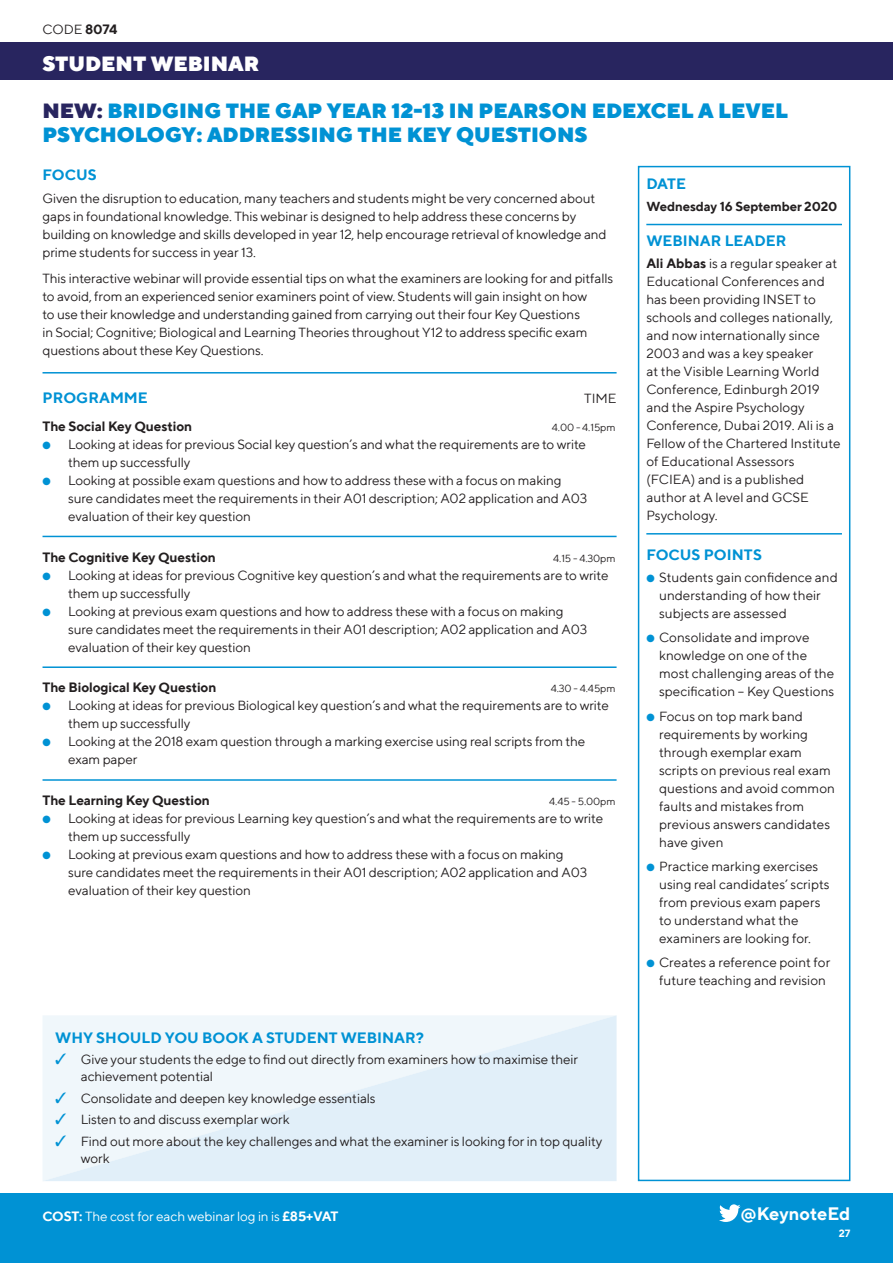
<style>
.page{position:relative;width:893px;height:1263px;background:#fff}
.page>*{position:absolute;margin:0;border:0;box-sizing:border-box;transform-origin:0 0}
.t1{font:900 21px/24px "TT Norms";color:#0092d4}
.Venue_for_info_colum{font:900 21px "TT Norms";color:#fff}
.t2{font:700 18px "TT Norms";color:#fff}
.t3{font:700 15px "TT Norms";color:#0092d4}
.t4{font:13.5px/18px "TT Norms";letter-spacing:-.01em;color:#231f20}
.t5{font:700 13.5px "TT Norms";letter-spacing:-.01em;color:#231f20}
.t6{font:13.5px "TT Norms";letter-spacing:-.01em;color:#fff}
.t7{font:700 13.05px "TT Norms";letter-spacing:-.01em;color:#231f20}
.t8{font:10.5px "TT Norms";letter-spacing:-.01em;color:#231f20}
.t9{font:700 10.5px "TT Norms";color:#fff}
.s1{font-weight:700}
.s2{color:#28255f}
.s3{color:#0092d4}
</style>
<div class="page">
<div style="left:0;top:1193px;width:893px;height:70px;background:#0092d4"></div>
<svg style="left:719px;top:1204px;width:22px;height:18px"></svg>
<div style="left:638px;top:166px;width:212px;height:1015px;background:#fff;border:2px solid #0092d4"></div>
<div style="left:0;top:43px;width:893px;height:37px;background:#28255f"></div>
<hr style="left:646px;top:224px;width:196px;height:1px;background:#0092d4">
<hr style="left:646px;top:533px;width:196px;height:1px;background:#0092d4">
<hr style="left:43px;top:372px;width:574px;height:1px;background:#0092d4">
<hr style="left:43px;top:536px;width:574px;height:1px;background:#0092d4">
<hr style="left:43px;top:666px;width:574px;height:2px;background:#0092d4">
<hr style="left:43px;top:779px;width:574px;height:2px;background:#0092d4">
<svg style="left:43px;top:1015px;width:574px;height:166px;fill:#edf5fa"></svg>
<p class="t4" style="left:43px;top:20px;width:76px">CODE <span class="s1">8074</span></p>
<p class="Venue_for_info_colum" style="left:43px;top:50px;width:218px">STUDENT WEBINAR</p>
<p class="t1" style="left:43px;top:98px;width:747px"><span class="s2">NEW:</span> BRIDGING THE GAP YEAR 12-13 IN PEARSON EDEXCEL A LEVEL<br>PSYCHOLOGY: ADDRESSING THE KEY QUESTIONS</p>
<p class="t3" style="left:646px;top:174px;width:41px">DATE</p>
<p class="t7" style="left:646px;top:198px;width:193px">Wednesday 16 September 2020</p>
<p class="t3" style="left:646px;top:231px;width:142px">WEBINAR LEADER</p>
<p class="t4" style="left:646px;top:254px;width:196px"><span class="s1">Ali Abbas</span> is a regular speaker at<br>Educational Conferences and has been providing INSET to schools and colleges nationally, and now internationally since<br>2003 and was a key speaker<br>at the Visible Learning World<br>Conference, Edinburgh 2019 and the Aspire Psychology<br>Conference, Dubai 2019. Ali is a<br>Fellow of the Chartered Institute of Educational Assessors (FCIEA) and is a published author at A level and GCSE<br>Psychology.</p>
<p class="t3" style="left:646px;top:545px;width:117px">FOCUS POINTS</p>
<p class="t4" style="left:659px;top:568px;width:180px;text-indent:-13px"><span class="s3">●</span> Students gain confidence and understanding of how their subjects are assessed</p>
<p class="t4" style="left:659px;top:628px;width:177px;text-indent:-13px"><span class="s3">●</span> Consolidate and improve knowledge on one of the most challenging areas of the specification – Key Questions</p>
<p class="t4" style="left:659px;top:706px;width:177px;text-indent:-13px"><span class="s3">●</span> Focus on top mark band requirements by working through exemplar exam scripts on previous real exam questions and avoid common faults and mistakes from previous answers candidates have given</p>
<p class="t4" style="left:659px;top:857px;width:172px;text-indent:-13px"><span class="s3">●</span> Practice marking exercises using real candidates’ scripts from previous exam papers to understand what the examiners are looking for.</p>
<p class="t4" style="left:659px;top:953px;width:173px;text-indent:-13px"><span class="s3">●</span> Creates a reference point for future teaching and revision</p>
<p class="t3" style="left:43px;top:166px;width:56px">FOCUS</p>
<p class="t4" style="left:43px;top:188px;width:566px">Given the disruption to education, many teachers and students might be very concerned about gaps in foundational knowledge. This webinar is designed to help address these concerns by building on knowledge and skills developed in year 12, help encourage retrieval of knowledge and prime students for success in year 13.</p>
<p class="t4" style="left:43px;top:269px;width:572px">This interactive webinar will provide essential tips on what the examiners are looking for and pitfalls to avoid, from an experienced senior examiners point of view. Students will gain insight on how<br>to use their knowledge and understanding gained from carrying out their four Key Questions<br>in Social; Cognitive; Biological and Learning Theories throughout Y12 to address specific exam questions about these Key Questions.</p>
<p class="t3" style="left:43px;top:388px;width:107px">PROGRAMME</p>
<p class="t4" style="left:584px;top:389px;width:34px">TIME</p>
<p class="t5" style="left:43px;top:418px;width:151px">The Social Key Question</p>
<p class="t8" style="left:552px;top:421px;width:65px">4.00 - 4.15pm</p>
<p class="t4" style="left:68px;top:435px;width:519px;text-indent:-26px"><span class="s3">●</span> Looking at ideas for previous Social key question’s and what the requirements are to write them up successfully</p>
<p class="t4" style="left:68px;top:471px;width:521px;text-indent:-26px"><span class="s3">●</span> Looking at possible exam questions and how to address these with a focus on making sure candidates meet the requirements in their A01 description; A02 application and A03 evaluation of their key question</p>
<p class="t5" style="left:43px;top:548px;width:175px">The Cognitive Key Question</p>
<p class="t8" style="left:553px;top:551px;width:64px">4.15 - 4.30pm</p>
<p class="t4" style="left:68px;top:565px;width:542px;text-indent:-26px"><span class="s3">●</span> Looking at ideas for previous Cognitive key question’s and what the requirements are to write them up successfully</p>
<p class="t4" style="left:68px;top:601px;width:521px;text-indent:-26px"><span class="s3">●</span> Looking at previous exam questions and how to address these with a focus on making sure candidates meet the requirements in their A01 description; A02 application and A03 evaluation of their key question</p>
<p class="t5" style="left:43px;top:679px;width:175px">The Biological Key Question</p>
<p class="t8" style="left:551px;top:682px;width:66px">4.30 - 4.45pm</p>
<p class="t4" style="left:68px;top:696px;width:542px;text-indent:-26px"><span class="s3">●</span> Looking at ideas for previous Biological key question’s and what the requirements are to write them up successfully</p>
<p class="t4" style="left:68px;top:732px;width:519px;text-indent:-26px"><span class="s3">●</span> Looking at the 2018 exam question through a marking exercise using real scripts from the exam paper</p>
<p class="t5" style="left:43px;top:792px;width:169px">The Learning Key Question</p>
<p class="t8" style="left:549px;top:795px;width:68px">4.45 - 5.00pm</p>
<p class="t4" style="left:68px;top:809px;width:537px;text-indent:-26px"><span class="s3">●</span> Looking at ideas for previous Learning key question’s and what the requirements are to write them up successfully</p>
<p class="t4" style="left:68px;top:845px;width:521px;text-indent:-26px"><span class="s3">●</span> Looking at previous exam questions and how to address these with a focus on making sure candidates meet the requirements in their A01 description; A02 application and A03 evaluation of their key question</p>
<p class="t3" style="left:55px;top:1028px;width:370px">WHY SHOULD YOU BOOK A STUDENT WEBINAR?</p>
<p class="t4" style="left:81px;top:1050px;width:499px;line-height:17.2px;text-indent:-26px"><span class="s3">✓</span> Give your students the edge to find out directly from examiners how to maximise their achievement potential</p>
<p class="t4" style="left:55px;top:1089px;width:322px"><span class="s3">✓</span> Consolidate and deepen key knowledge essentials</p>
<p class="t4" style="left:55px;top:1110px;width:236px"><span class="s3">✓</span> Listen to and discuss exemplar work</p>
<p class="t4" style="left:81px;top:1132px;width:523px;line-height:17.2px;text-indent:-26px"><span class="s3">✓</span> Find out more about the key challenges and what the examiner is looking for in top quality work</p>
<p class="t6" style="left:43px;top:1208px;width:298px"><span class="s1">COST:</span> The cost for each webinar log in is <span class="s1">£85+VAT</span></p>
<p class="t2" style="left:741px;top:1203px;width:111px">@KeynoteEd</p>
<p class="t9" style="left:839px;top:1226px;width:13px">27</p>
</div>
